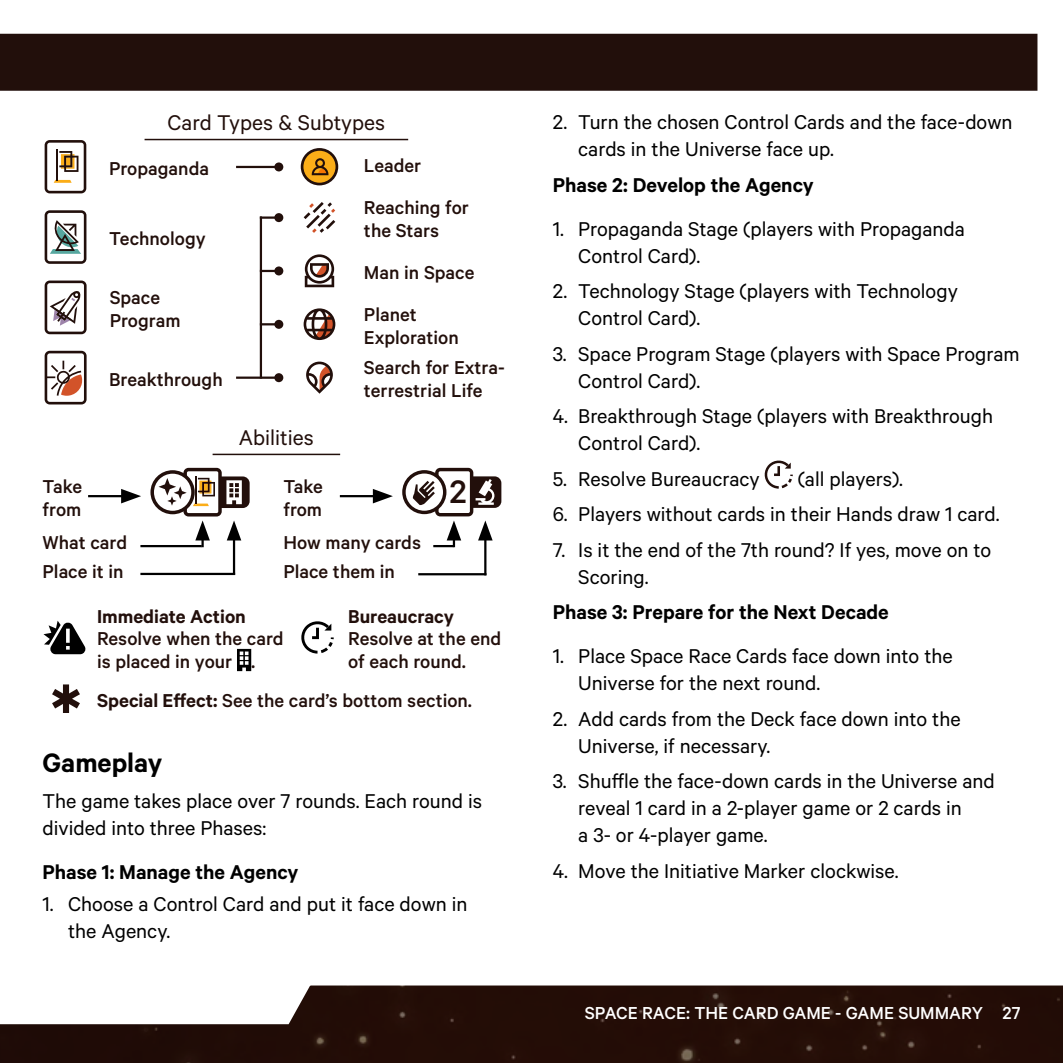
<style>
.page{position:relative;width:1063px;height:1063px;background:#fff}
.page>*{position:absolute;margin:0;border:0;box-sizing:border-box;transform-origin:0 0}
.t1{font:500 36.6px "Calibre";color:#220f0b}
.t2{font:600 30px "Calibre";color:#000}
.t3{font:24px "Calibre";color:#220f0b}
.t4{font:22.5px/27px "Calibre";color:#000}
.t5{font:600 22.5px "Calibre";color:#000}
.t6{font:500 21px/22.8px "Calibre";color:#220f0b}
.t7{font:600 21px "Calibre";color:#220f0b}
.t8{font:500 19.5px "Calibre";color:#fff}
.s1{font-weight:600}
</style>
<div class="page">
<div style="left:0;top:34px;width:1037px;height:57px;background:#220f0b"></div>
<svg style="left:764px;top:460px;width:29px;height:29px"></svg>
<hr style="left:88px;top:495px;width:38px;height:2px;background:#000">
<svg style="left:121px;top:489px;width:20px;height:14px"></svg>
<hr style="left:140px;top:545px;width:62px;height:2px;background:#000">
<hr style="left:233px;top:536px;width:2px;height:39px;background:#000">
<svg style="left:150px;top:468px;width:100px;height:79px"></svg>
<hr style="left:140px;top:573px;width:95px;height:2px;background:#000">
<hr style="left:340px;top:495px;width:38px;height:2px;background:#000">
<svg style="left:373px;top:489px;width:20px;height:14px"></svg>
<hr style="left:484px;top:536px;width:2px;height:39px;background:#000">
<hr style="left:418px;top:573px;width:68px;height:2px;background:#000">
<svg style="left:402px;top:468px;width:99px;height:79px"></svg>
<hr style="left:236px;top:166px;width:43px;height:2px;background:#220f0b">
<div style="left:274px;top:162px;width:9px;height:9px;background:#220f0b;border-radius:50%"></div>
<hr style="left:260px;top:216px;width:19px;height:3px;background:#220f0b">
<div style="left:274px;top:213px;width:9px;height:9px;background:#220f0b;border-radius:50%"></div>
<svg style="left:262px;top:270px;width:12px;height:2px"></svg>
<div style="left:274px;top:266px;width:9px;height:9px;background:#220f0b;border-radius:50%"></div>
<svg style="left:262px;top:323px;width:12px;height:2px"></svg>
<div style="left:274px;top:320px;width:9px;height:9px;background:#220f0b;border-radius:50%"></div>
<hr style="left:236px;top:377px;width:43px;height:2px;background:#220f0b">
<div style="left:274px;top:373px;width:9px;height:9px;background:#220f0b;border-radius:50%"></div>
<hr style="left:260px;top:216px;width:2px;height:163px;background:#220f0b">
<svg style="left:45px;top:351px;width:42px;height:53px"></svg>
<svg style="left:304px;top:202px;width:31px;height:31px"></svg>
<svg style="left:305px;top:254px;width:29px;height:33px"></svg>
<svg style="left:304px;top:308px;width:31px;height:32px"></svg>
<svg style="left:306px;top:361px;width:27px;height:33px"></svg>
<svg style="left:301px;top:621px;width:33px;height:33px"></svg>
<svg style="left:237px;top:649px;width:14px;height:22px"></svg>
<svg style="left:44px;top:621px;width:42px;height:33px"></svg>
<svg style="left:52px;top:684px;width:28px;height:29px"></svg>
<svg style="left:45px;top:140px;width:41px;height:53px"></svg>
<svg style="left:302px;top:149px;width:35px;height:35px"></svg>
<div style="left:301px;top:148px;width:37px;height:37px;border:3px solid #220f0b;border-radius:50%"></div>
<svg style="left:312px;top:158px;width:16px;height:17px"></svg>
<svg style="left:45px;top:210px;width:41px;height:54px"></svg>
<svg style="left:45px;top:281px;width:42px;height:53px"></svg>
<hr style="left:213px;top:454px;width:127px;height:1px;background:#220f0b">
<hr style="left:145px;top:139px;width:263px;height:1px;background:#220f0b">
<svg style="left:0;top:985px;width:1063px;height:78px;background:#43302b"></svg>
<p class="t3" style="left:168px;top:109px;width:219px">Card Types &amp; Subtypes</p>
<p class="t6" style="left:109px;top:156px;width:102px">Propaganda</p>
<p class="t6" style="left:364px;top:153px;width:59px">Leader</p>
<p class="t6" style="left:109px;top:226px;width:98px">Technology</p>
<p class="t6" style="left:110px;top:285px;width:72px">Space<br>Program</p>
<p class="t6" style="left:109px;top:367px;width:115px">Breakthrough</p>
<p class="t6" style="left:43px;top:475px;width:41px">Take from</p>
<p class="t6" style="left:43px;top:528px;width:86px;line-height:28.5px">What card<br>Place it in</p>
<p class="t3" style="left:239px;top:424px;width:76px">Abilities</p>
<p class="t6" style="left:364px;top:195px;width:107px">Reaching for the Stars</p>
<p class="t6" style="left:364px;top:251px;width:112px;line-height:42px">Man in Space<br>Planet</p>
<p class="t6" style="left:364px;top:321px;width:142px;line-height:30.6px">Exploration<br>Search for Extra-</p>
<p class="t6" style="left:364px;top:378px;width:120px">terrestrial Life</p>
<p class="t6" style="left:283px;top:475px;width:41px">Take from</p>
<p class="t6" style="left:283px;top:528px;width:139px;line-height:28.5px">How many cards<br>Place them in</p>
<h1 class="t1" style="left:449px;top:470px;width:19px">2</h1>
<p class="t7" style="left:97px;top:604px;width:150px">Immediate Action</p>
<p class="t6" style="left:97px;top:627px;width:188px">Resolve when the card is placed in your .</p>
<p class="t6" style="left:97px;top:688px;width:377px"><span class="s1">Special Effect:</span> See the card’s bottom section.</p>
<p class="t7" style="left:348px;top:604px;width:107px">Bureaucracy</p>
<p class="t6" style="left:348px;top:627px;width:155px">Resolve at the end of each round.</p>
<h2 class="t2" style="left:43px;top:745px;width:121px">Gameplay</h2>
<p class="t4" style="left:43px;top:787px;width:441px">The game takes place over 7 rounds. Each round is divided into three Phases:</p>
<p class="t5" style="left:43px;top:858px;width:258px">Phase 1: Manage the Agency</p>
<p class="t4" style="left:68px;top:890px;width:401px;text-indent:-26px">1. Choose a Control Card and put it face down in the Agency.</p>
<p class="t4" style="left:578px;top:108px;width:436px;text-indent:-26px">2. Turn the chosen Control Cards and the face-down cards in the Universe face up.</p>
<p class="t5" style="left:553px;top:171px;width:263px">Phase 2: Develop the Agency</p>
<p class="t4" style="left:578px;top:214px;width:388px;text-indent:-26px">1. Propaganda Stage (players with Propaganda<br>Control Card).</p>
<p class="t4" style="left:578px;top:277px;width:381px;text-indent:-26px">2. Technology Stage (players with Technology<br>Control Card).</p>
<p class="t4" style="left:578px;top:339px;width:443px;text-indent:-26px">3. Space Program Stage (players with Space Program<br>Control Card).</p>
<p class="t4" style="left:578px;top:402px;width:416px;text-indent:-26px">4. Breakthrough Stage (players with Breakthrough<br>Control Card).</p>
<p class="t4" style="left:553px;top:464px;width:208px">5. Resolve Bureaucracy</p>
<p class="t4" style="left:798px;top:464px;width:107px">(all players).</p>
<p class="t4" style="left:553px;top:500px;width:448px">6. Players without cards in their Hands draw 1 card.</p>
<p class="t4" style="left:578px;top:535px;width:414px;text-indent:-26px">7. Is it the end of the 7th round? If yes, move on to<br>Scoring.</p>
<p class="t5" style="left:553px;top:599px;width:338px">Phase 3: Prepare for the Next Decade</p>
<p class="t4" style="left:578px;top:642px;width:376px;text-indent:-26px">1. Place Space Race Cards face down into the<br>Universe for the next round.</p>
<p class="t4" style="left:578px;top:704px;width:384px;text-indent:-26px">2. Add cards from the Deck face down into the<br>Universe, if necessary.</p>
<p class="t4" style="left:578px;top:767px;width:418px;text-indent:-26px">3. Shuffle the face-down cards in the Universe and reveal 1 card in a 2-player game or 2 cards in<br>a 3- or 4-player game.</p>
<p class="t4" style="left:553px;top:856px;width:347px">4. Move the Initiative Marker clockwise.</p>
<p class="t8" style="left:585px;top:1002px;width:437px">SPACE RACE: THE CARD GAME - GAME SUMMARY 27</p>
</div>
